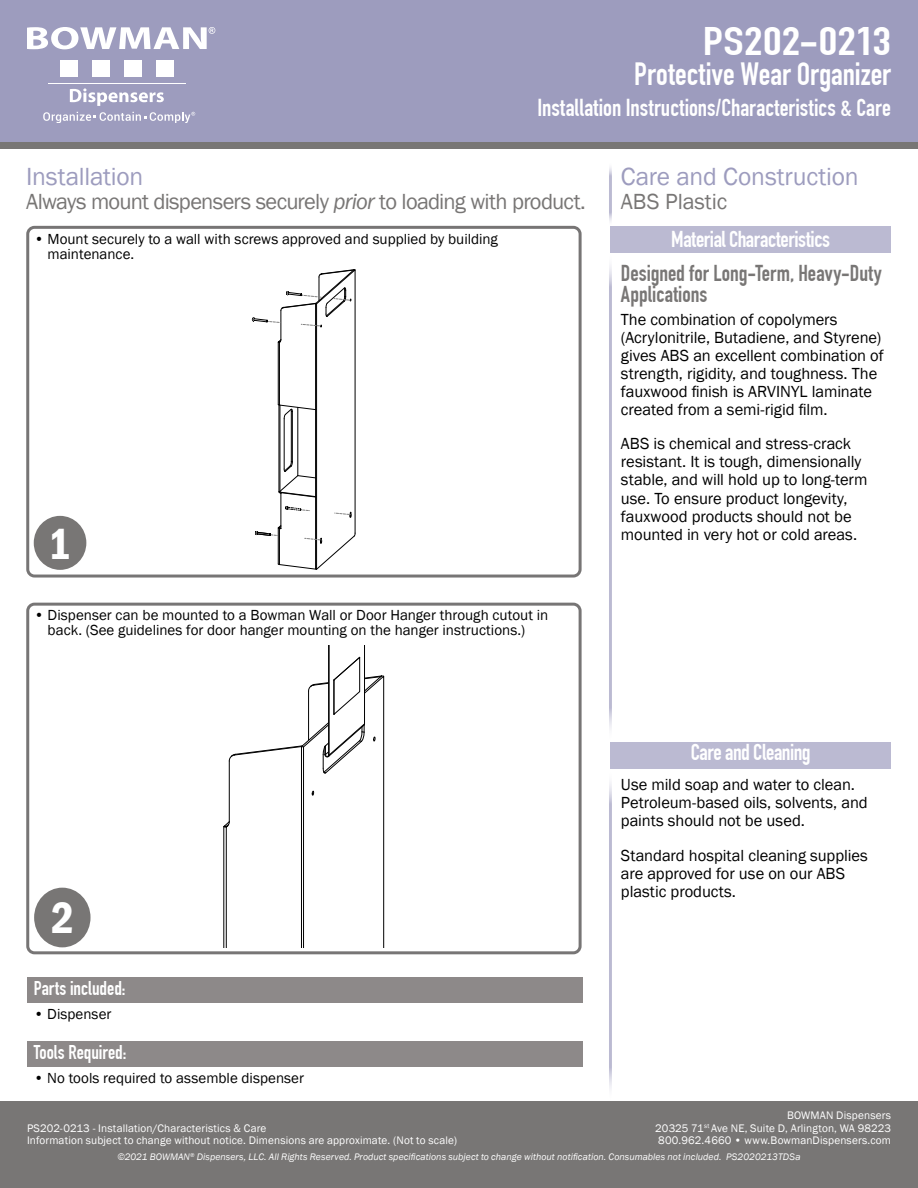
<style>
.page{position:relative;width:918px;height:1188px;background:#fff}
.page>*{position:absolute;margin:0;border:0;box-sizing:border-box;transform-origin:0 0}
.t1{font:600 condensed 45px "Franklin Gothic";color:#fff}
.t2{font:700 39px "DIN Condensed";letter-spacing:.005em;color:#fff;scale:1.28 1}
.t3{font:700 31.5px "DIN Condensed";color:#fff}
.t4{font:25.5px "Franklin Gothic";letter-spacing:-.01em;color:#9d9cbe}
.t5{font:700 24px "DIN Condensed";letter-spacing:.005em;color:#fff}
.t6{font:22.5px "Franklin Gothic";letter-spacing:-.035em;color:#787675}
.t7{font:700 22.5px/21px "DIN Condensed";color:#787675}
.t8{font:700 22.5px "DIN Condensed";letter-spacing:-.02em;color:#fff}
.t9{font:22.5px "Franklin Gothic";letter-spacing:-.005em;color:#787675}
.t10{font:700 19.5px "DIN Condensed";color:#fff}
.t11{font:16.5px/18px "Franklin Gothic";letter-spacing:-.005em;color:#000}
.t12{font:15px/15px "Franklin Gothic";color:#000}
.t13{font:11.25px/12.8px "Franklin Gothic";letter-spacing:.01em;color:#fff;text-align:justify}
.t14{font:italic 9.75px "Franklin Gothic";letter-spacing:.005em;color:#fff}
.s1{font-style:italic}
</style>
<div class="page">
<div style="left:0;top:0;width:918px;height:148px;background:#787675"></div>
<div style="left:0;top:1101px;width:918px;height:87px;background:#787675"></div>
<div style="left:0;top:0;width:918px;height:142px;background:#9d9cbe"></div>
<hr style="left:609px;top:164px;width:3px;height:61px;background:#bbbad2">
<hr style="left:609px;top:255px;width:3px;height:485px;background:#bbbad2">
<hr style="left:609px;top:771px;width:3px;height:329px;background:#bbbad2">
<div style="left:610px;top:226px;width:281px;height:27px;background:#bbbad2"></div>
<div style="left:610px;top:742px;width:281px;height:28px;background:#bbbad2"></div>
<div style="left:34px;top:888px;width:57px;height:59px;background:#787675;border-radius:50%"></div>
<div style="left:34px;top:516px;width:52px;height:54px;background:#787675;border-radius:50%"></div>
<div style="left:26px;top:226px;width:556px;height:352px;border:3px solid #777575;border-radius:7px"></div>
<div style="left:26px;top:603px;width:556px;height:351px;border:3px solid #777575;border-radius:7px"></div>
<svg style="left:70px;top:88px;width:94px;height:18px"></svg>
<hr style="left:48px;top:83px;width:137px;height:1px;background:#fff">
<div style="left:60px;top:60px;width:17px;height:16px;background:#fff"></div>
<div style="left:92px;top:60px;width:17px;height:16px;background:#fff"></div>
<div style="left:124px;top:60px;width:17px;height:16px;background:#fff"></div>
<div style="left:156px;top:60px;width:17px;height:16px;background:#fff"></div>
<svg style="left:27px;top:27px;width:188px;height:22px"></svg>
<svg style="left:43px;top:112px;width:152px;height:11px"></svg>
<svg style="left:223px;top:645px;width:161px;height:303px"></svg>
<svg style="left:252px;top:269px;width:103px;height:301px"></svg>
<div style="left:27px;top:977px;width:555px;height:26px;background:#8d8989"></div>
<div style="left:27px;top:1041px;width:555px;height:26px;background:#8d8989"></div>
<h2 class="t2" style="left:703px;top:18px;width:148px">PS202-0213</h2>
<h3 class="t3" style="left:634px;top:56px;width:258px">Protective Wear Organizer</h3>
<h3 class="t5" style="left:537px;top:94px;width:355px">Installation Instructions/Characteristics &amp; Care</h3>
<h3 class="t4" style="left:26px;top:161px;width:119px">Installation</h3>
<h3 class="t6" style="left:26px;top:188px;width:561px">Always mount dispensers securely <span class="s1">prior</span> to loading with product.</h3>
<p class="t12" style="left:48px;top:232px;width:452px;text-indent:-14px">• Mount securely to a wall with screws approved and supplied by building maintenance.</p>
<h1 class="t1" style="left:48px;top:514px;width:24px">1</h1>
<p class="t12" style="left:48px;top:608px;width:502px;text-indent:-14px">• Dispenser can be mounted to a Bowman Wall or Door Hanger through cutout in back. (See guidelines for door hanger mounting on the hanger instructions.)</p>
<h3 class="t4" style="left:621px;top:161px;width:239px">Care and Construction</h3>
<h3 class="t9" style="left:621px;top:188px;width:108px">ABS Plastic</h3>
<h3 class="t8" style="left:671px;top:226px;width:160px">Material Characteristics</h3>
<h3 class="t7" style="left:621px;top:263px;width:262px">Designed for Long-Term, Heavy-Duty<br>Applications</h3>
<p class="t11" style="left:621px;top:311px;width:264px">The combination of copolymers (Acrylonitrile, Butadiene, and Styrene) gives ABS an excellent combination of strength, rigidity, and toughness. The fauxwood finish is ARVINYL laminate created from a semi-rigid film.</p>
<p class="t11" style="left:621px;top:435px;width:248px">ABS is chemical and stress-crack resistant. It is tough, dimensionally stable, and will hold up to long-term use. To ensure product longevity, fauxwood products should not be mounted in very hot or cold areas.</p>
<h1 class="t1" style="left:51px;top:888px;width:24px">2</h1>
<p class="t10" style="left:34px;top:977px;width:93px">Parts included:</p>
<p class="t12" style="left:34px;top:1007px;width:79px">• Dispenser</p>
<p class="t10" style="left:34px;top:1041px;width:94px">Tools Required:</p>
<p class="t12" style="left:34px;top:1070px;width:272px">• No tools required to assemble dispenser</p>
<h3 class="t8" style="left:691px;top:739px;width:121px">Care and Cleaning</h3>
<p class="t11" style="left:621px;top:776px;width:248px">Use mild soap and water to clean.<br>Petroleum-based oils, solvents, and paints should not be used.</p>
<p class="t11" style="left:621px;top:847px;width:248px">Standard hospital cleaning supplies are approved for use on our ABS plastic products.</p>
<p class="t13" style="left:655px;top:1109px;width:237px;text-indent:132px">BOWMAN Dispensers 20325 71<sup>st</sup> Ave NE, Suite D, Arlington, WA 98223<br>800.962.4660 • www.BowmanDispensers.com</p>
<p class="t14" style="left:117px;top:1151px;width:685px">©2021 BOWMAN<sup>®</sup> Dispensers, LLC. All Rights Reserved. Product specifications subject to change without notification. Consumables not included. PS2020213TDSa</p>
<p class="t13" style="left:27px;top:1122px;width:432px">PS202-0213 - Installation/Characteristics &amp; Care<br>Information subject to change without notice. Dimensions are approximate. (Not to scale)</p>
</div>
